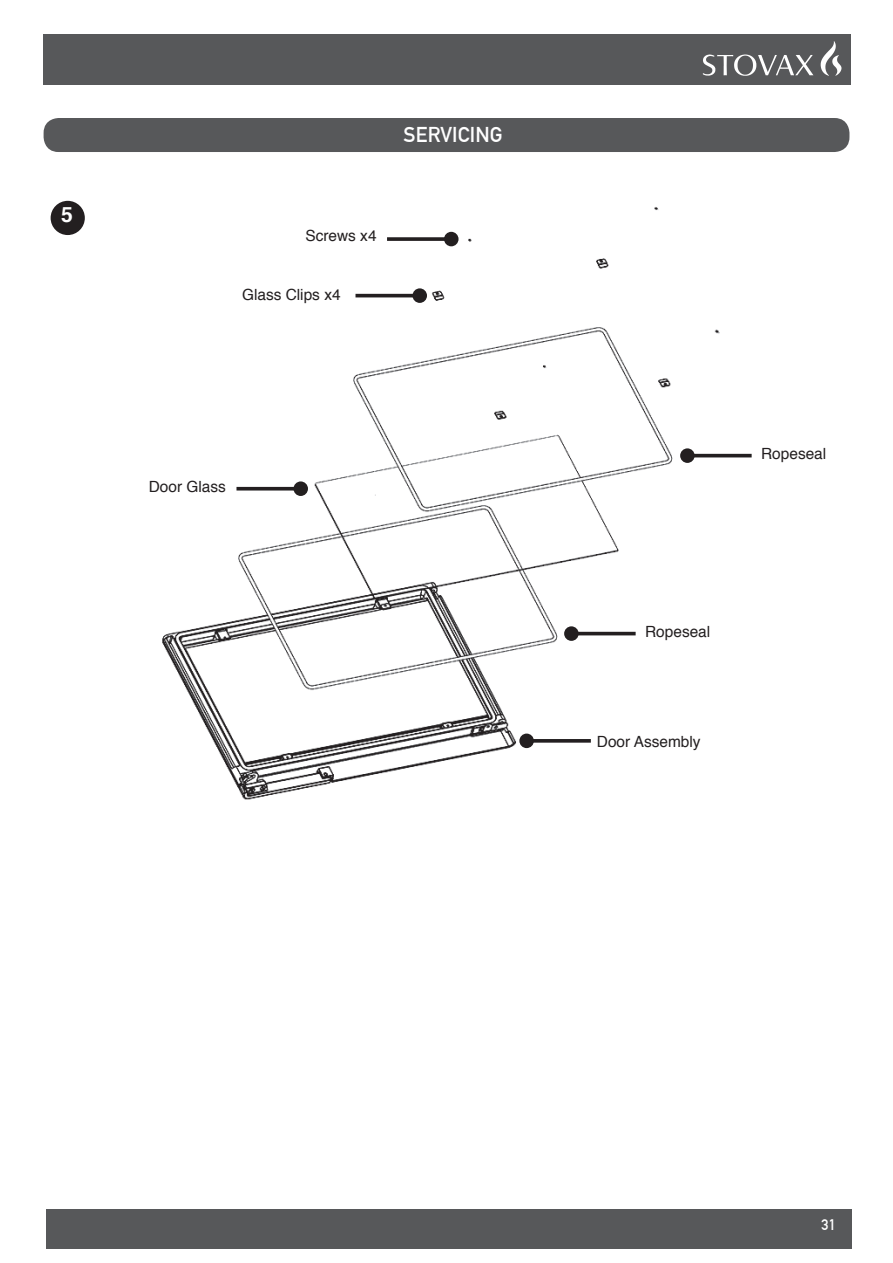
<style>
.page{position:relative;width:893px;height:1263px;background:#fff}
.page>*{position:absolute;margin:0;border:0;box-sizing:border-box;transform-origin:0 0}
.t1{font:700 21.15px "Helvetica";color:#fff}
.t2{font:700 21px "DIN Alternate";letter-spacing:.01em;color:#fff}
.t3{font:15.45px "Helvetica";color:#231f20}
.t4{font:700 15px "DIN Alternate";color:#fff}
</style>
<div class="page">
<div style="left:43px;top:35px;width:807px;height:50px;background:#57585a"></div>
<div style="left:46px;top:1209px;width:805px;height:39px;background:#57585a"></div>
<img style="left:821px;top:41px;width:13px;height:35px">
<div style="left:44px;top:118px;width:805px;height:34px;background:#57585a;border-radius:15px"></div>
<img style="left:162px;top:207px;width:590px;height:593px">
<svg style="left:387px;top:237px;width:57px;height:4px"></svg>
<div style="left:444px;top:232px;width:14px;height:14px;background:#231f20;border-radius:50%"></div>
<hr style="left:355px;top:294px;width:65px;height:3px;background:#231f20">
<div style="left:412px;top:288px;width:15px;height:15px;background:#231f20;border-radius:50%"></div>
<hr style="left:236px;top:487px;width:65px;height:3px;background:#231f20">
<div style="left:293px;top:481px;width:15px;height:15px;background:#231f20;border-radius:50%"></div>
<hr style="left:687px;top:454px;width:65px;height:3px;background:#231f20">
<div style="left:680px;top:448px;width:15px;height:15px;background:#231f20;border-radius:50%"></div>
<svg style="left:534px;top:739px;width:57px;height:4px"></svg>
<div style="left:519px;top:733px;width:15px;height:15px;background:#231f20;border-radius:50%"></div>
<div style="left:51px;top:201px;width:34px;height:34px;background:#231f20;border-radius:50%"></div>
<hr style="left:571px;top:632px;width:65px;height:3px;background:#231f20">
<div style="left:564px;top:626px;width:15px;height:15px;background:#231f20;border-radius:50%"></div>
<h1 class="t1" style="left:61px;top:198px;width:13px">5</h1>
<h2 class="t2" style="left:404px;top:118px;width:101px">SERVICING</h2>
<p class="t3" style="left:305px;top:224px;width:73px">Screws x4</p>
<p class="t3" style="left:242px;top:282px;width:100px">Glass Clips x4</p>
<p class="t3" style="left:149px;top:474px;width:79px">Door Glass</p>
<p class="t3" style="left:761px;top:442px;width:67px">Ropeseal</p>
<p class="t3" style="left:645px;top:620px;width:67px">Ropeseal</p>
<p class="t3" style="left:597px;top:729px;width:105px">Door Assembly</p>
<p class="t4" style="left:821px;top:1213px;width:16px">31</p>
</div>
